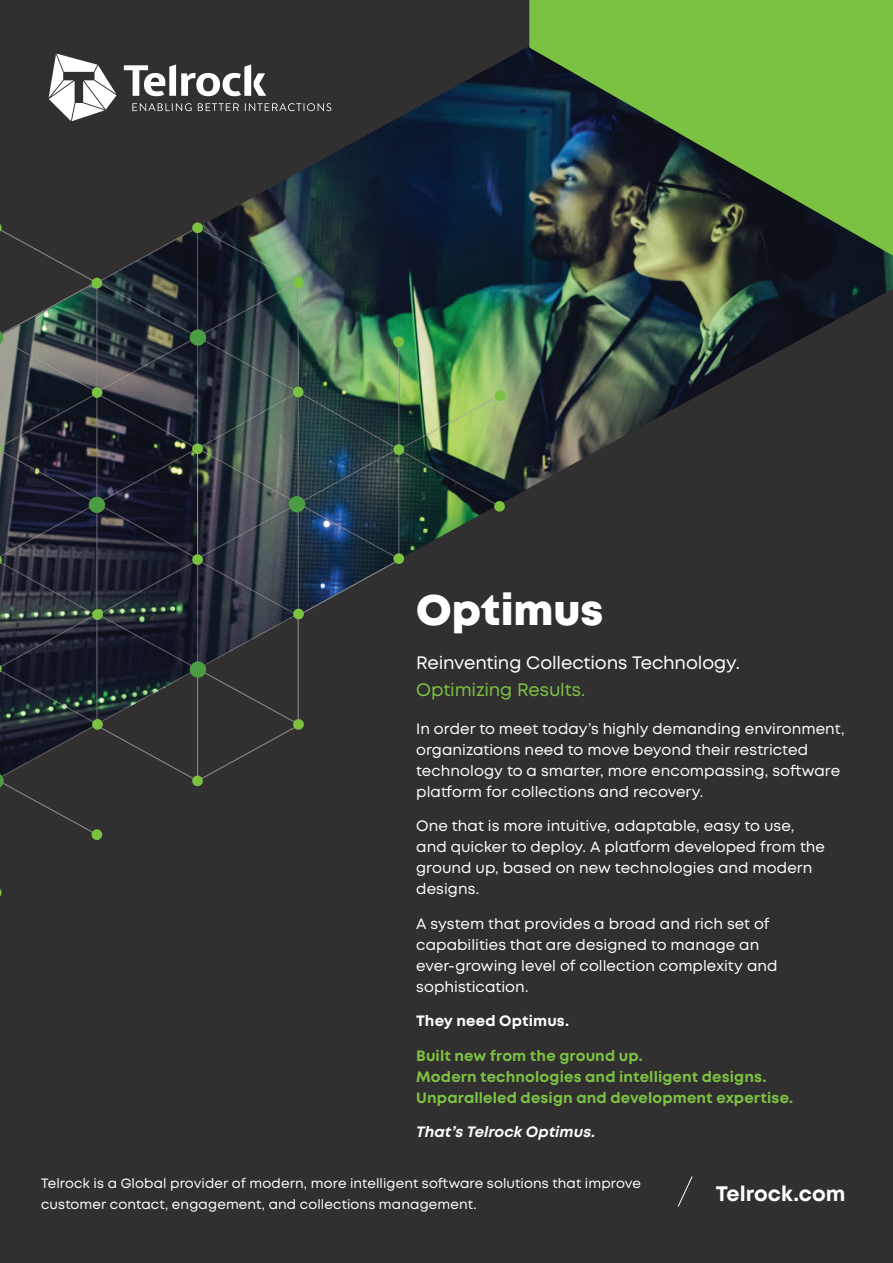
<style>
.page{position:relative;width:893px;height:1263px;background:#fff}
.page>*{position:absolute;margin:0;border:0;box-sizing:border-box;transform-origin:0 0}
.t1{font:42.6px "Mont Heavy DEMO";color:#fff}
.t2{font:700 21px "Mont";color:#fff}
.t3{font:18px "Mont";letter-spacing:-.005em;color:#fff}
.t4{font:18px "Mont";letter-spacing:-.01em;color:#7bc142}
.t5{font:15px/21px "Mont";letter-spacing:.005em;color:#fff}
.t6{font:700 15px/21px "Mont";letter-spacing:.01em;color:#7bc142}
.t7{font:italic 700 15px "Mont";letter-spacing:.005em;color:#fff}
.t8{font:700 15px "Mont";letter-spacing:.005em;color:#fff}
.t9{font:13.5px/21px "Mont";letter-spacing:.01em;color:#fff}
</style>
<div class="page">
<div style="left:0;top:0;width:892px;height:1263px;background:#312f30"></div>
<img style="left:2px;top:46px;width:890px;height:518px">
<svg style="left:529px;top:0;width:363px;height:256px;fill:#7bc142"></svg>
<img style="left:198px;top:392px;width:201px;height:163px">
<img style="left:297px;top:449px;width:1px;height:106px">
<img style="left:0;top:346px;width:97px;height:101px">
<img style="left:97px;top:346px;width:100px;height:46px">
<img style="left:197px;top:227px;width:101px;height:166px">
<img style="left:198px;top:391px;width:100px;height:58px">
<img style="left:97px;top:393px;width:101px;height:138px">
<img style="left:0;top:450px;width:96px;height:105px">
<img style="left:97px;top:531px;width:101px;height:24px">
<img style="left:197px;top:454px;width:1px;height:79px">
<img style="left:96px;top:398px;width:1px;height:157px">
<img style="left:399px;top:395px;width:100px;height:110px">
<img style="left:398px;top:347px;width:1px;height:97px">
<svg style="left:494px;top:390px;width:12px;height:12px"></svg>
<svg style="left:493px;top:500px;width:12px;height:12px"></svg>
<div style="left:393px;top:336px;width:11px;height:11px;background:#7bc142;border-radius:50%"></div>
<div style="left:393px;top:444px;width:11px;height:11px;background:#7bc142;border-radius:50%"></div>
<div style="left:293px;top:386px;width:10px;height:11px;background:#7bc142;border-radius:50%"></div>
<div style="left:192px;top:443px;width:11px;height:11px;background:#7bc142;border-radius:50%"></div>
<div style="left:393px;top:553px;width:11px;height:11px;background:#7bc142;border-radius:50%"></div>
<div style="left:92px;top:387px;width:10px;height:11px;background:#7bc142;border-radius:50%"></div>
<svg style="left:0;top:444px;width:2px;height:11px"></svg>
<svg style="left:0;top:889px;width:2px;height:8px"></svg>
<svg style="left:91px;top:829px;width:12px;height:11px"></svg>
<div style="left:293px;top:278px;width:10px;height:10px;background:#7bc142;border-radius:50%"></div>
<div style="left:192px;top:222px;width:11px;height:11px;background:#7bc142;border-radius:50%"></div>
<div style="left:293px;top:276px;width:10px;height:11px;background:#7bc142;border-radius:50%"></div>
<div style="left:89px;top:497px;width:16px;height:16px;background:#4c9c43;border-radius:50%"></div>
<svg style="left:0;top:555px;width:398px;height:234px"></svg>
<svg style="left:0;top:222px;width:199px;height:124px"></svg>
<div style="left:190px;top:329px;width:16px;height:17px;background:#4c9c43;border-radius:50%"></div>
<div style="left:288px;top:496px;width:17px;height:16px;background:#4c9c43;border-radius:50%"></div>
<svg style="left:677px;top:1176px;width:15px;height:31px"></svg>
<svg style="left:49px;top:54px;width:67px;height:67px"></svg>
<svg style="left:124px;top:64px;width:127px;height:32px"></svg>
<svg style="left:148px;top:103px;width:183px;height:8px"></svg>
<h1 class="t1" style="left:416px;top:586px;width:188px">Optimus</h1>
<p class="t3" style="left:416px;top:651px;width:325px">Reinventing Collections Technology.</p>
<p class="t4" style="left:416px;top:678px;width:171px">Optimizing Results.</p>
<p class="t5" style="left:416px;top:718px;width:429px">In order to meet today’s highly demanding environment, organizations need to move beyond their restricted technology to a smarter, more encompassing, software platform for collections and recovery.</p>
<p class="t5" style="left:416px;top:815px;width:410px">One that is more intuitive, adaptable, easy to use, and quicker to deploy. A platform developed from the ground up, based on new technologies and modern designs.</p>
<p class="t5" style="left:416px;top:913px;width:363px">A system that provides a broad and rich set of capabilities that are designed to manage an ever-growing level of collection complexity and sophistication.</p>
<p class="t8" style="left:416px;top:1011px;width:154px">They need Optimus.</p>
<p class="t6" style="left:416px;top:1045px;width:378px">Built new from the ground up.<br>Modern technologies and intelligent designs.<br>Unparalleled design and development expertise.</p>
<p class="t7" style="left:416px;top:1122px;width:181px">That’s Telrock Optimus.</p>
<p class="t9" style="left:41px;top:1172px;width:601px">Telrock is a Global provider of modern, more intelligent software solutions that improve customer contact, engagement, and collections management.</p>
<h2 class="t2" style="left:715px;top:1179px;width:131px">Telrock.com</h2>
</div>
